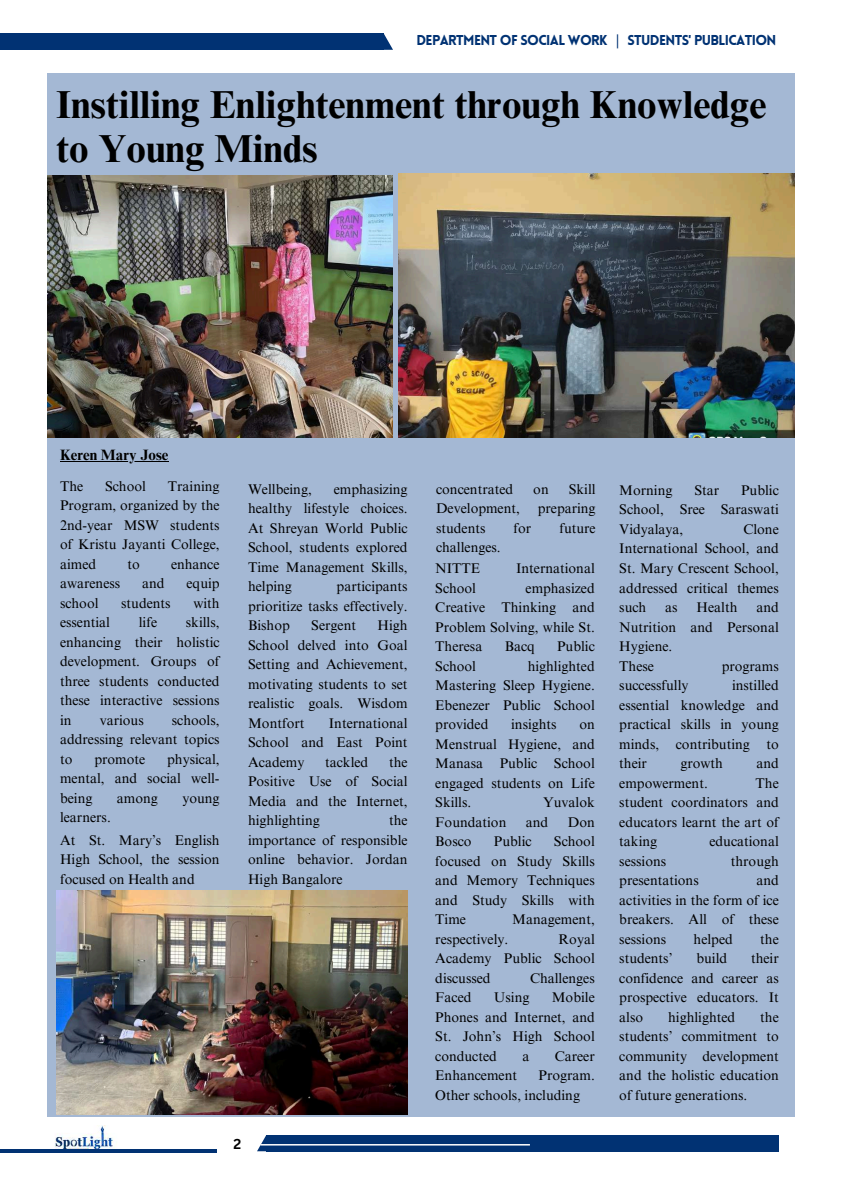
<style>
.page{position:relative;width:842px;height:1191px;background:#fff}
.page>*{position:absolute;margin:0;border:0;box-sizing:border-box;transform-origin:0 0}
.t1{font:700 39px/43.5px "Times NRMT Pro";color:#000}
.t2{font:700 15px "Times NRMT Pro";color:#000}
.t3{font:14px/19.5px "Times NRMT Pro";color:#000;text-align:justify}
.t4{font:900 14px "Lovelo";letter-spacing:-.045em;color:#013273}
.t5{font:700 14px "Canva Sans";color:#000}
.s1{font-family:"Noto Sans";font-weight:400}
</style>
<div class="page">
<svg style="left:257px;top:1135px;width:9px;height:16px"></svg>
<div style="left:266px;top:1135px;width:513px;height:16px;background:#013273"></div>
<img style="left:54px;top:1125px;width:61px;height:24px">
<hr style="left:0;top:1149px;width:217px;height:3px;background:#013273">
<hr style="left:260px;top:1143px;width:270px;height:2px;background:#fff">
<div style="left:0;top:34px;width:384px;height:16px;background:#013273"></div>
<svg style="left:384px;top:34px;width:9px;height:16px"></svg>
<div style="left:47px;top:74px;width:748px;height:1042px;background:#a4b8d4"></div>
<img style="left:56px;top:890px;width:351px;height:224px">
<img style="left:47px;top:176px;width:345px;height:261px">
<img style="left:399px;top:174px;width:396px;height:263px">
<hr style="left:60px;top:460px;width:108px;height:1px;background:#000">
<p class="t4" style="left:416px;top:34px;width:361px">DEPARTMENT OF SOCIAL WORK <span class="s1">|</span> STUDENTs' PUBLICATION</p>
<h1 class="t1" style="left:56px;top:88px;width:712px">Instilling Enlightenment through Knowledge to Young Minds</h1>
<p class="t2" style="left:60px;top:449px;width:110px">Keren Mary Jose</p>
<p class="t3" style="left:60px;top:478px;width:161px;text-indent:108px">Training Program, organized by the 2nd-year MSW students of Kristu Jayanti College, aimed</p>
<p class="t3" style="left:60px;top:478px;width:25px">The</p>
<p class="t3" style="left:105px;top:478px;width:42px">School</p>
<p class="t3" style="left:127px;top:556px;width:14px">to</p>
<p class="t3" style="left:171px;top:556px;width:50px">enhance</p>
<p class="t3" style="left:60px;top:575px;width:62px">awareness</p>
<p class="t3" style="left:142px;top:575px;width:24px">and</p>
<p class="t3" style="left:186px;top:575px;width:35px">equip</p>
<p class="t3" style="left:60px;top:595px;width:40px">school</p>
<p class="t3" style="left:121px;top:595px;width:51px">students</p>
<p class="t3" style="left:193px;top:595px;width:28px">with</p>
<p class="t3" style="left:60px;top:614px;width:51px">essential</p>
<p class="t3" style="left:139px;top:614px;width:20px">life</p>
<p class="t3" style="left:60px;top:614px;width:161px;text-indent:126px">skills, enhancing their holistic development. Groups of three students conducted these interactive sessions in</p>
<p class="t3" style="left:100px;top:712px;width:46px">various</p>
<p class="t3" style="left:60px;top:712px;width:161px;text-indent:112px">schools, addressing relevant topics to</p>
<p class="t3" style="left:60px;top:751px;width:161px;text-indent:107px">physical, mental, and social well&shy;being</p>
<p class="t3" style="left:94px;top:751px;width:52px">promote</p>
<p class="t3" style="left:117px;top:790px;width:42px">among</p>
<p class="t3" style="left:182px;top:790px;width:39px">young</p>
<p class="t3" style="left:60px;top:809px;width:52px">learners.</p>
<p class="t3" style="left:60px;top:832px;width:161px">At St. Mary’s English High School, the session focused on Health and</p>
<p class="t3" style="left:248px;top:480px;width:65px">Wellbeing,</p>
<p class="t3" style="left:248px;top:480px;width:161px;text-indent:86px">emphasizing healthy lifestyle choices.<br>At Shreyan World Public School, students explored Time Management Skills, helping</p>
<p class="t3" style="left:248px;top:578px;width:161px;text-indent:89px">participants prioritize tasks effectively.<br>Bishop</p>
<p class="t3" style="left:248px;top:617px;width:161px;text-indent:129px">High School delved into Goal Setting and Achievement, motivating students to set realistic goals. Wisdom Montfort</p>
<p class="t3" style="left:311px;top:617px;width:46px">Sergent</p>
<p class="t3" style="left:248px;top:714px;width:161px;text-indent:81px">International School and East Point Academy</p>
<p class="t3" style="left:248px;top:753px;width:161px;text-indent:141px">the Positive Use of Social Media and the Internet, highlighting</p>
<p class="t3" style="left:325px;top:753px;width:45px">tackled</p>
<p class="t3" style="left:248px;top:812px;width:161px;text-indent:141px">the importance of responsible online behavior. Jordan High Bangalore</p>
<p class="t3" style="left:436px;top:480px;width:79px">concentrated</p>
<p class="t3" style="left:533px;top:480px;width:17px">on</p>
<p class="t3" style="left:569px;top:480px;width:28px">Skill</p>
<p class="t3" style="left:436px;top:500px;width:85px">Development,</p>
<p class="t3" style="left:538px;top:500px;width:59px">preparing</p>
<p class="t3" style="left:436px;top:519px;width:51px">students</p>
<p class="t3" style="left:514px;top:519px;width:19px">for</p>
<p class="t3" style="left:559px;top:519px;width:38px">future</p>
<p class="t3" style="left:436px;top:539px;width:66px">challenges.</p>
<p class="t3" style="left:435px;top:560px;width:46px">NITTE</p>
<p class="t3" style="left:516px;top:560px;width:80px">International</p>
<p class="t3" style="left:435px;top:579px;width:42px">School</p>
<p class="t3" style="left:435px;top:579px;width:161px;text-indent:90px">emphasized Creative Thinking and Problem Solving, while St.<br>Theresa</p>
<p class="t3" style="left:505px;top:638px;width:32px">Bacq</p>
<p class="t3" style="left:557px;top:638px;width:39px">Public</p>
<p class="t3" style="left:435px;top:657px;width:161px;text-indent:92px">highlighted Mastering Sleep Hygiene.<br>Ebenezer Public School provided</p>
<p class="t3" style="left:435px;top:657px;width:42px">School</p>
<p class="t3" style="left:511px;top:716px;width:47px">insights</p>
<p class="t3" style="left:435px;top:716px;width:161px;text-indent:144px">on Menstrual Hygiene, and Manasa Public School engaged students on Life Skills.</p>
<p class="t3" style="left:543px;top:794px;width:53px">Yuvalok</p>
<p class="t3" style="left:435px;top:813px;width:73px">Foundation</p>
<p class="t3" style="left:526px;top:813px;width:24px">and</p>
<p class="t3" style="left:568px;top:813px;width:28px">Don</p>
<p class="t3" style="left:435px;top:833px;width:38px">Bosco</p>
<p class="t3" style="left:494px;top:833px;width:39px">Public</p>
<p class="t3" style="left:435px;top:833px;width:161px;text-indent:119px">School focused on Study Skills and Memory Techniques and Study Skills with Time</p>
<p class="t3" style="left:512px;top:911px;width:84px">Management,</p>
<p class="t3" style="left:435px;top:930px;width:75px">respectively.</p>
<p class="t3" style="left:435px;top:930px;width:161px;text-indent:123px">Royal Academy Public School discussed</p>
<p class="t3" style="left:530px;top:969px;width:66px">Challenges</p>
<p class="t3" style="left:435px;top:989px;width:161px;text-indent:116px">Mobile Phones and Internet, and St. John’s High School conducted</p>
<p class="t3" style="left:435px;top:989px;width:38px">Faced</p>
<p class="t3" style="left:494px;top:989px;width:37px">Using</p>
<p class="t3" style="left:522px;top:1047px;width:8px">a</p>
<p class="t3" style="left:555px;top:1047px;width:42px">Career</p>
<p class="t3" style="left:435px;top:1067px;width:83px">Enhancement</p>
<p class="t3" style="left:435px;top:1067px;width:161px;text-indent:103px">Program.<br>Other schools, including</p>
<p class="t3" style="left:619px;top:482px;width:161px;text-indent:122px">Public School, Sree Saraswati Vidyalaya,</p>
<p class="t3" style="left:619px;top:482px;width:55px">Morning</p>
<p class="t3" style="left:694px;top:482px;width:26px">Star</p>
<p class="t3" style="left:619px;top:521px;width:161px;text-indent:124px">Clone International School, and St. Mary Crescent School, addressed critical themes such</p>
<p class="t3" style="left:619px;top:599px;width:161px;text-indent:137px">and Nutrition and Personal Hygiene.</p>
<p class="t3" style="left:665px;top:599px;width:14px">as</p>
<p class="t3" style="left:697px;top:599px;width:42px">Health</p>
<p class="t3" style="left:619px;top:657px;width:36px">These</p>
<p class="t3" style="left:722px;top:657px;width:59px">programs</p>
<p class="t3" style="left:619px;top:677px;width:71px">successfully</p>
<p class="t3" style="left:619px;top:677px;width:161px;text-indent:113px">instilled essential knowledge and practical skills in young minds, contributing to their</p>
<p class="t3" style="left:680px;top:755px;width:44px">growth</p>
<p class="t3" style="left:756px;top:755px;width:24px">and</p>
<p class="t3" style="left:619px;top:774px;width:90px">empowerment.</p>
<p class="t3" style="left:619px;top:774px;width:161px;text-indent:136px">The student coordinators and educators learnt the art of taking</p>
<p class="t3" style="left:709px;top:833px;width:71px">educational</p>
<p class="t3" style="left:619px;top:852px;width:48px">sessions</p>
<p class="t3" style="left:731px;top:852px;width:49px">through</p>
<p class="t3" style="left:619px;top:872px;width:81px">presentations</p>
<p class="t3" style="left:619px;top:872px;width:161px;text-indent:137px">and activities in the form of ice breakers. All of these sessions</p>
<p class="t3" style="left:694px;top:930px;width:41px">helped</p>
<p class="t3" style="left:760px;top:930px;width:20px">the</p>
<p class="t3" style="left:619px;top:950px;width:161px;text-indent:132px">their confidence and career as prospective educators. It also</p>
<p class="t3" style="left:619px;top:950px;width:55px">students’</p>
<p class="t3" style="left:696px;top:950px;width:32px">build</p>
<p class="t3" style="left:668px;top:1008px;width:69px">highlighted</p>
<p class="t3" style="left:619px;top:1008px;width:161px;text-indent:141px">the students’ commitment to community development and the holistic education of future generations.</p>
<p class="t5" style="left:234px;top:1134px;width:9px">2</p>
</div>
